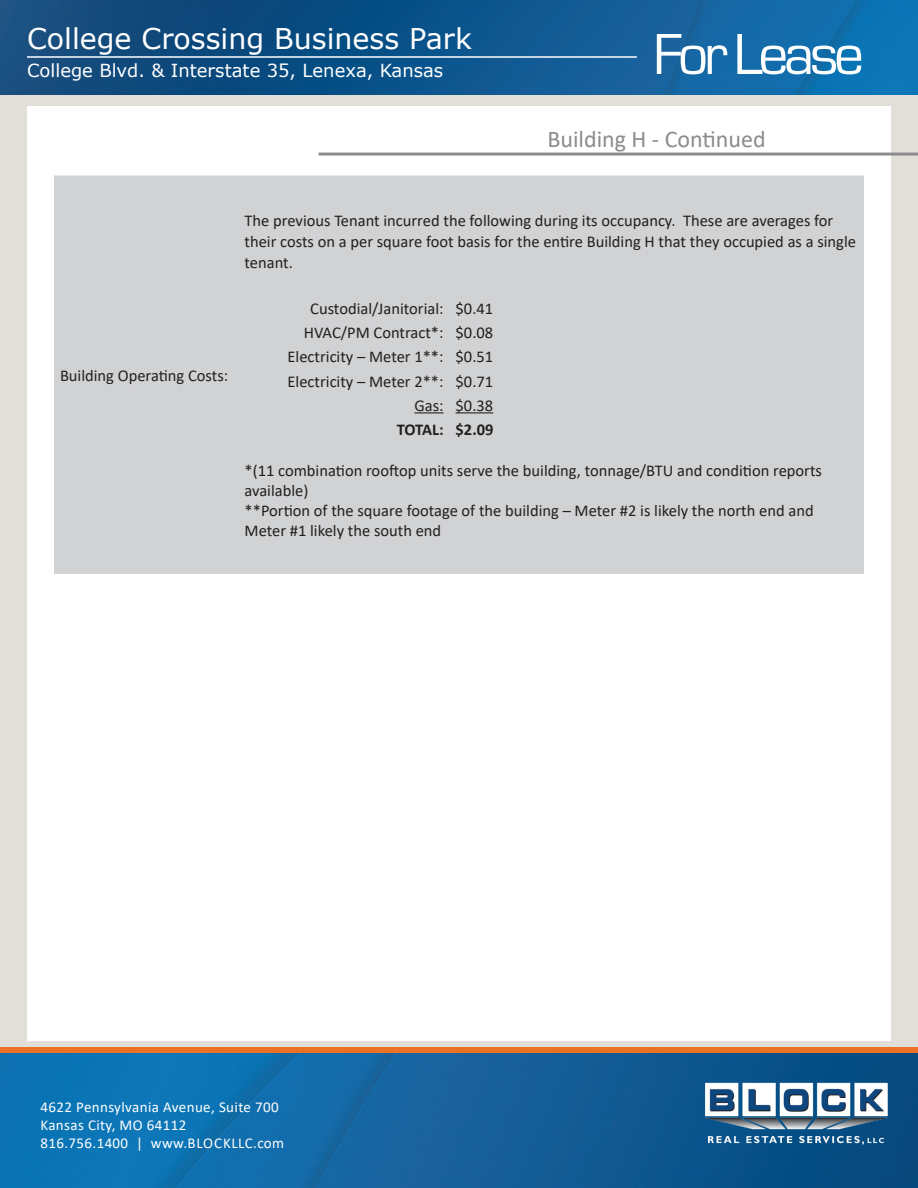
<style>
.page{position:relative;width:918px;height:1188px;background:#fff}
.page>*{position:absolute;margin:0;border:0;box-sizing:border-box;transform-origin:0 0}
.t1{font:60px "Eurostile";letter-spacing:-.075em;color:#fff}
.t2{font:28.5px "Verdana";color:#fff}
.t3{font:24px "Calibri";color:#8c8c8f}
.t4{font:18px "Verdana";color:#fff}
.t5{font:16.5px/21px "Calibri";color:#231f20}
.t6{font:700 16.5px "Calibri";letter-spacing:-.02em;color:#231f20}
.t7{font:15px/18px "Calibri";letter-spacing:.025em;color:#fff}
</style>
<div class="page">
<div style="left:0;top:93px;width:918px;height:978px;background:#e2dfd9"></div>
<img style="left:0;top:1053px;width:918px;height:135px">
<img style="left:701px;top:1073px;width:190px;height:75px">
<div style="left:0;top:1047px;width:918px;height:6px;background:#eb7125"></div>
<img style="left:0;top:0;width:918px;height:94px">
<hr style="left:27px;top:56px;width:610px;height:2px;background:#fff">
<div style="left:27px;top:107px;width:864px;height:934px;background:#fff"></div>
<hr style="left:319px;top:153px;width:599px;height:3px;background:#8c8c8f">
<div style="left:54px;top:176px;width:810px;height:398px;background:#d1d2d4"></div>
<hr style="left:414px;top:412px;width:30px;height:1px;background:#231f20">
<hr style="left:456px;top:412px;width:37px;height:1px;background:#231f20">
<h2 class="t2" style="left:27px;top:19px;width:446px">College Crossing Business Park</h2>
<p class="t4" style="left:27px;top:58px;width:418px">College Blvd. &amp; Interstate 35, Lenexa, Kansas</p>
<h1 class="t1" style="left:653px;top:22px;width:212px">For Lease</h1>
<p class="t3" style="left:548px;top:122px;width:220px">Building H - Continued</p>
<p class="t5" style="left:60px;top:364px;width:170px">Building Operating Costs:</p>
<p class="t5" style="left:245px;top:210px;width:613px">The previous Tenant incurred the following during its occupancy. These are averages for their costs on a per square foot basis for the entire Building H that they occupied as a single tenant.</p>
<p class="t5" style="left:310px;top:297px;width:135px">Custodial/Janitorial:</p>
<p class="t5" style="left:456px;top:297px;width:39px">$0.41</p>
<p class="t5" style="left:304px;top:322px;width:141px">HVAC/PM Contract*:</p>
<p class="t5" style="left:456px;top:322px;width:39px">$0.08</p>
<p class="t5" style="left:288px;top:346px;width:158px">Electricity – Meter 1**:</p>
<p class="t5" style="left:456px;top:346px;width:39px">$0.51</p>
<p class="t5" style="left:288px;top:370px;width:158px">Electricity – Meter 2**:</p>
<p class="t5" style="left:456px;top:370px;width:39px">$0.71</p>
<p class="t5" style="left:414px;top:395px;width:31px">Gas:</p>
<p class="t5" style="left:456px;top:395px;width:39px">$0.38</p>
<p class="t6" style="left:397px;top:418px;width:48px">TOTAL:</p>
<p class="t6" style="left:456px;top:418px;width:39px">$2.09</p>
<p class="t5" style="left:245px;top:460px;width:579px;line-height:19.8px">*(11 combination rooftop units serve the building, tonnage/BTU and condition reports available)</p>
<p class="t5" style="left:245px;top:500px;width:571px;line-height:19.8px">**Portion of the square footage of the building – Meter #2 is likely the north end and<br>Meter #1 likely the south end</p>
<p class="t7" style="left:40px;top:1097px;width:245px">4622 Pennsylvania Avenue, Suite 700<br>Kansas City, MO 64112<br>816.756.1400 | www.BLOCKLLC.com</p>
</div>
